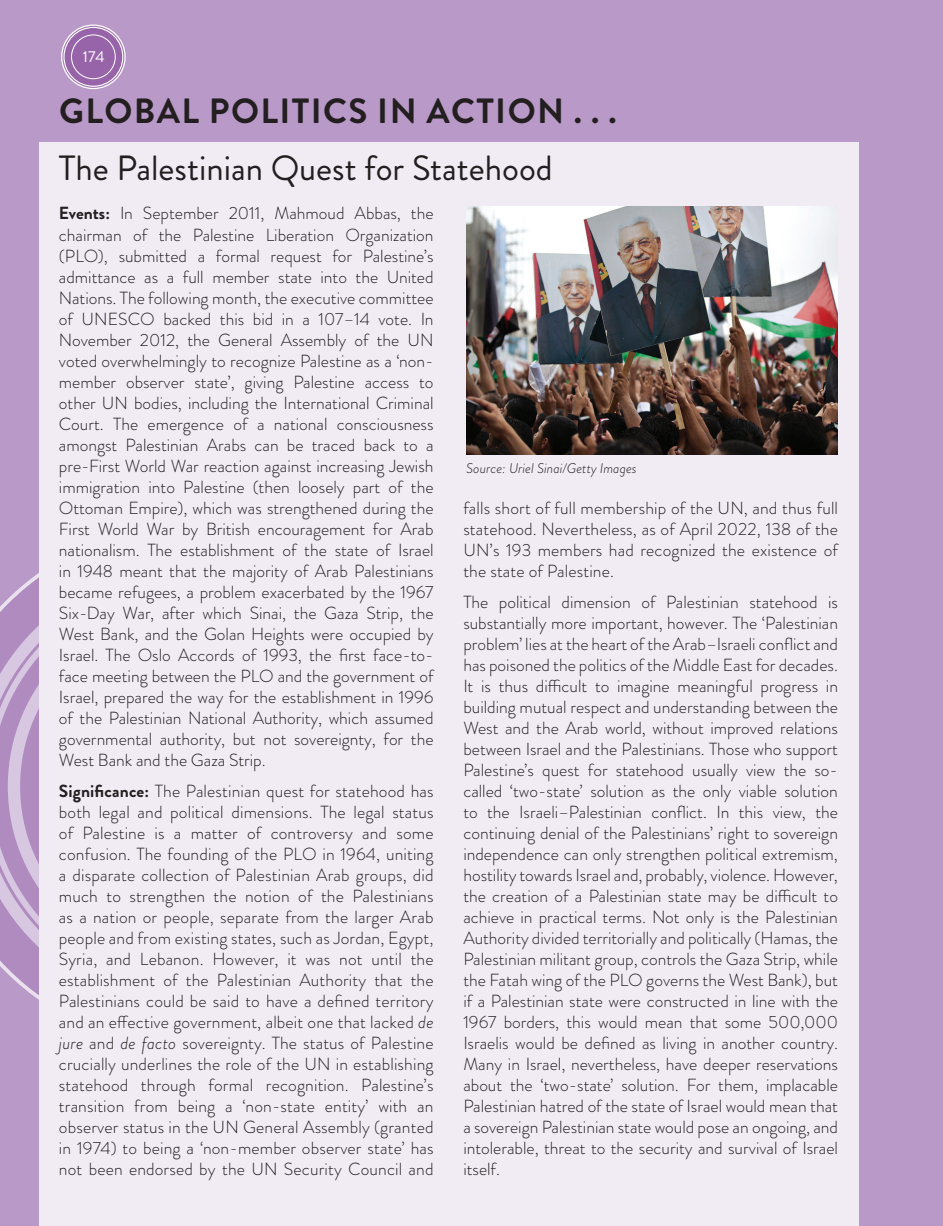
<style>
.page{position:relative;width:943px;height:1226px;background:#fff}
.page>*{position:absolute;margin:0;border:0;box-sizing:border-box;transform-origin:0 0}
.GlobPolAct_title{font:35px "Brandon Grotesque";color:#231f20}
.global_politics_in_a{font:700 35px "Brandon Grotesque";letter-spacing:.04em;color:#231f20}
.Global_Actor_text{font:300 17.5px/21px "Brandon Grotesque";color:#231f20;text-align:justify}
.t1{font:15.75px "Brandon Grotesque";color:#fff}
.figure_source{font:italic 300 14px "Brandon Grotesque";letter-spacing:.005em;color:#231f20}
.s1{font-weight:700}
.s2{font-style:italic}
</style>
<div class="page">
<div style="left:0;top:0;width:943px;height:1225px;background:#b999c7"></div>
<svg style="left:0;top:580px;width:39px;height:412px"></svg>
<svg style="left:14px;top:609px;width:353px;height:353px;fill:#b08bbf"></svg>
<div style="left:39px;top:142px;width:819px;height:1083px;background:#f1ebf4"></div>
<svg style="left:63px;top:26px;width:61px;height:61px"></svg>
<div style="left:61px;top:24px;width:65px;height:65px;border:1px solid #fff;border-radius:50%"></div>
<div style="left:63px;top:27px;width:60px;height:60px;border:1px solid #fff;border-radius:50%"></div>
<div style="left:71px;top:35px;width:44px;height:44px;background:#9764aa;border-radius:50%"></div>
<div style="left:71px;top:34px;width:45px;height:45px;border:1px solid #fff;border-radius:50%"></div>
<img style="left:466px;top:207px;width:372px;height:247px">
<p class="t1" style="left:83px;top:46px;width:23px">174</p>
<p class="global_politics_in_a" style="left:59px;top:86px;width:559px">GLOBAL POLITICS IN ACTION . . .</p>
<p class="GlobPolAct_title" style="left:59px;top:144px;width:495px">The Palestinian Quest for Statehood</p>
<p class="Global_Actor_text" style="left:59px;top:203px;width:376px"><span class="s1">Events:</span> In September 2011, Mahmoud Abbas, the chairman of the Palestine Liberation Organization (PLO), submitted a formal request for Palestine’s admittance as a full member state into the United Nations. The following month, the executive committee of UNESCO backed this bid in a 107–14 vote. In November 2012, the General Assembly of the UN voted overwhelmingly to recognize Palestine as a ‘non&shy;member observer state’, giving Palestine access to other UN bodies, including the International Criminal Court. The emergence of a national consciousness amongst Palestinian Arabs can be traced back to a pre-First World War reaction against increasing Jewish immigration into Palestine (then loosely part of the Ottoman Empire), which was strengthened during the First World War by British encouragement for Arab nationalism. The establishment of the state of Israel in 1948 meant that the majority of Arab Palestinians became refugees, a problem exacerbated by the 1967<br>Six-Day War, after which Sinai, the Gaza Strip, the West Bank, and the Golan Heights were occupied by Israel. The Oslo Accords of 1993, the first face-to&shy;face meeting between the PLO and the government of Israel, prepared the way for the establishment in 1996 of the Palestinian National Authority, which assumed governmental authority, but not sovereignty, for the West Bank and the Gaza Strip.</p>
<p class="Global_Actor_text" style="left:59px;top:780px;width:376px"><span class="s1">Significance:</span> The Palestinian quest for statehood has both legal and political dimensions. The legal status of Palestine is a matter of controversy and some confusion. The founding of the PLO in 1964, uniting a disparate collection of Palestinian Arab groups, did much to strengthen the notion of the Palestinians as a nation or people, separate from the larger Arab people and from existing states, such as Jordan, Egypt, Syria, and Lebanon. However, it was not until the establishment of the Palestinian Authority that the Palestinians could be said to have a defined territory and an effective government, albeit one that lacked <span class="s2">de jure</span> and <span class="s2">de facto</span> sovereignty. The status of Palestine crucially underlines the role of the UN in establishing statehood through formal recognition. Palestine’s transition from being a ‘non-state entity’ with an observer status in the UN General Assembly (granted in 1974) to being a ‘non-member observer state’ has not been endorsed by the UN Security Council and</p>
<p class="figure_source" style="left:466px;top:458px;width:172px">Source: Uriel Sinai/Getty Images</p>
<p class="Global_Actor_text" style="left:463px;top:497px;width:376px">falls short of full membership of the UN, and thus full statehood. Nevertheless, as of April 2022, 138 of the UN’s 193 members had recognized the existence of the state of Palestine.</p>
<p class="Global_Actor_text" style="left:463px;top:591px;width:376px">The political dimension of Palestinian statehood is substantially more important, however. The ‘Palestinian problem’ lies at the heart of the Arab–Israeli conflict and has poisoned the politics of the Middle East for decades.<br>It is thus difficult to imagine meaningful progress in building mutual respect and understanding between the West and the Arab world, without improved relations between Israel and the Palestinians. Those who support Palestine’s quest for statehood usually view the so&shy;called ‘two-state’ solution as the only viable solution to the Israeli–Palestinian conflict. In this view, the continuing denial of the Palestinians’ right to sovereign independence can only strengthen political extremism, hostility towards Israel and, probably, violence. However, the creation of a Palestinian state may be difficult to achieve in practical terms. Not only is the Palestinian Authority divided territorially and politically (Hamas, the Palestinian militant group, controls the Gaza Strip, while the Fatah wing of the PLO governs the West Bank), but if a Palestinian state were constructed in line with the 1967 borders, this would mean that some 500,000<br>Israelis would be defined as living in another country.<br>Many in Israel, nevertheless, have deeper reservations about the ‘two-state’ solution. For them, implacable Palestinian hatred of the state of Israel would mean that a sovereign Palestinian state would pose an ongoing, and intolerable, threat to the security and survival of Israel itself.</p>
</div>
